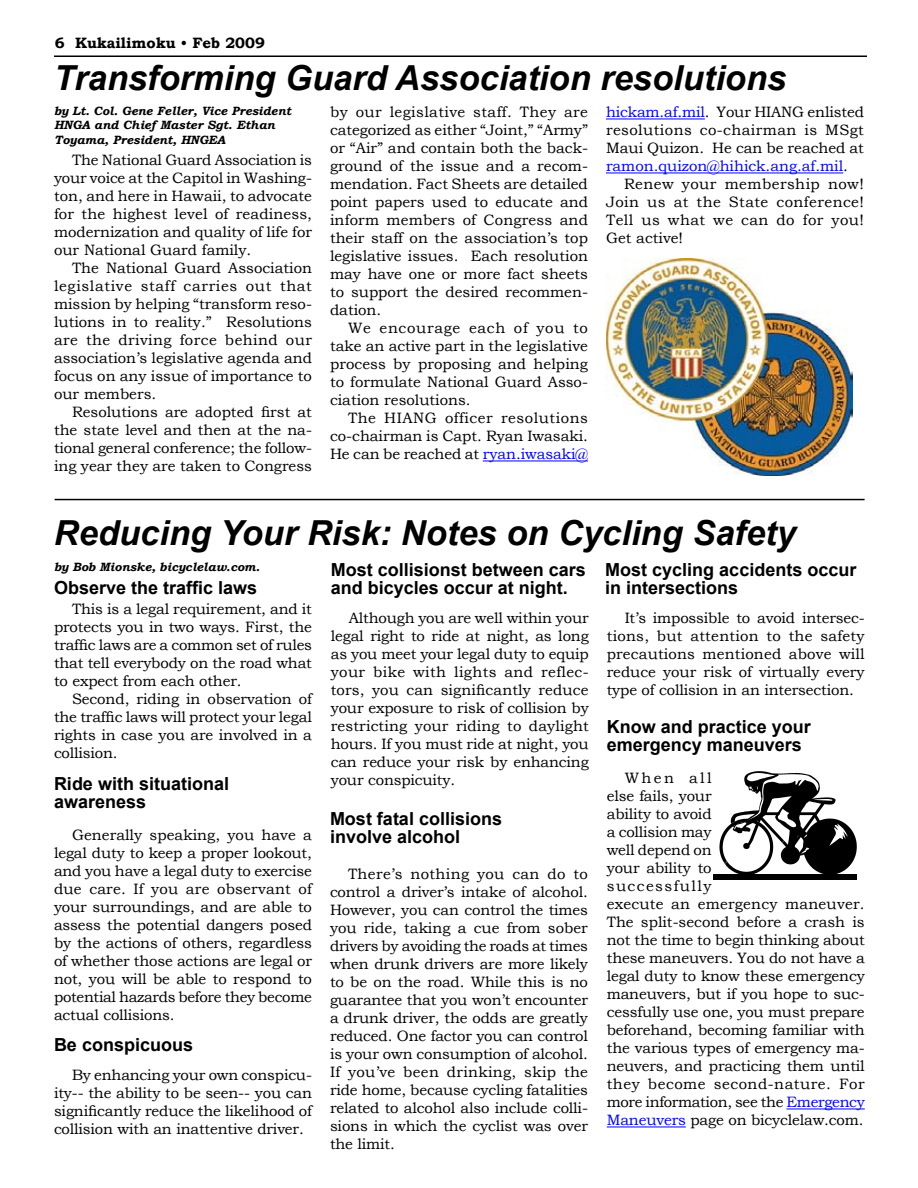
<style>
.page{position:relative;width:918px;height:1188px;background:#fff}
.page>*{position:absolute;margin:0;border:0;box-sizing:border-box;transform-origin:0 0}
.t1{font:italic 700 34.5px "Arial";color:#000}
.t2{font:700 18px/18px "Arial";color:#000}
.t3{font:15px/18px "Bookman Old Style";letter-spacing:-.01em;color:#000;text-align:justify}
.t4{font:700 15px "Bookman Old Style";color:#000}
.t5{font:italic 700 12px/14.4px "Bookman Old Style";color:#000}
.s1{font-weight:400}
.s2{color:#00f}
</style>
<div class="page">
<hr style="left:54px;top:56px;width:813px;height:1px;background:#000">
<hr style="left:483px;top:461px;width:105px;height:1px;background:#00f">
<hr style="left:606px;top:119px;width:99px;height:1px;background:#00f">
<hr style="left:606px;top:173px;width:237px;height:1px;background:#00f">
<img style="left:606px;top:259px;width:247px;height:216px">
<hr style="left:786px;top:1109px;width:79px;height:1px;background:#00f">
<hr style="left:607px;top:1127px;width:79px;height:1px;background:#00f">
<svg style="left:719px;top:771px;width:137px;height:104px"></svg>
<div style="left:714px;top:875px;width:142px;height:5px;background:#000"></div>
<hr style="left:55px;top:499px;width:810px;height:1px;background:#000">
<p class="t4" style="left:75px;top:32px;width:191px">Kukailimoku <span class="s1">•</span> Feb 2009</p>
<h1 class="t1" style="left:54px;top:55px;width:734px">Transforming Guard Association resolutions</h1>
<p class="t5" style="left:54px;top:104px;width:239px">by Lt. Col. Gene Feller, Vice President<br>HNGA and Chief Master Sgt. Ethan<br>Toyama, President, HNGEA</p>
<p class="t3" style="left:330px;top:103px;width:260px">by our legislative staff. They are categorized as either “Joint,” “Army” or “Air” and contain both the back&shy;ground of the issue and a recom&shy;mendation. Fact Sheets are detailed point papers used to educate and inform members of Congress and their staff on the association’s top legislative issues. Each resolution may have one or more fact sheets to support the desired recommen&shy;dation.</p>
<p class="t3" style="left:330px;top:319px;width:260px;text-indent:18px">We encourage each of you to take an active part in the legislative process by proposing and helping to formulate National Guard Asso&shy;ciation resolutions.</p>
<p class="t3" style="left:330px;top:409px;width:260px;text-indent:18px">The HIANG officer resolutions co-chairman is Capt. Ryan Iwasaki.<br>He can be reached at <span class="s2">ryan.iwasaki@</span></p>
<p class="t3" style="left:606px;top:103px;width:260px"><span class="s2">hickam.af.mil</span>. Your HIANG enlisted resolutions co-chairman is MSgt Maui Quizon. He can be reached at <span class="s2">ramon.quizon@hihick.ang.af.mil</span>.</p>
<p class="t3" style="left:606px;top:175px;width:259px;text-indent:18px">Renew your membership now!<br>Join us at the State conference!<br>Tell us what we can do for you!<br>Get active!</p>
<p class="t3" style="left:54px;top:151px;width:260px;text-indent:18px">The National Guard Association is your voice at the Capitol in Washing&shy;ton, and here in Hawaii, to advocate for the highest level of readiness, modernization and quality of life for our National Guard family.</p>
<p class="t3" style="left:54px;top:259px;width:260px;text-indent:18px">The National Guard Association legislative staff carries out that mission by helping “transform reso&shy;lutions in to reality.” Resolutions are the driving force behind our association’s legislative agenda and focus on any issue of importance to our members.</p>
<p class="t3" style="left:54px;top:403px;width:260px;text-indent:18px">Resolutions are adopted first at the state level and then at the na&shy;tional general conference; the follow&shy;ing year they are taken to Congress</p>
<h1 class="t1" style="left:54px;top:511px;width:743px">Reducing Your Risk: Notes on Cycling Safety</h1>
<p class="t5" style="left:54px;top:560px;width:207px">by Bob Mionske, bicyclelaw.com.</p>
<p class="t2" style="left:605px;top:561px;width:253px">Most cycling accidents occur in intersections</p>
<p class="t2" style="left:331px;top:561px;width:257px">Most collisionst between cars and bicycles occur at night.</p>
<p class="t2" style="left:54px;top:579px;width:205px">Observe the traffic laws</p>
<p class="t3" style="left:54px;top:600px;width:260px;text-indent:18px">This is a legal requirement, and it protects you in two ways. First, the traffic laws are a common set of rules that tell everybody on the road what to expect from each other.</p>
<p class="t3" style="left:54px;top:690px;width:260px;text-indent:18px">Second, riding in observation of the traffic laws will protect your legal rights in case you are involved in a collision.</p>
<p class="t2" style="left:54px;top:776px;width:177px">Ride with situational awareness</p>
<p class="t3" style="left:54px;top:826px;width:260px;text-indent:18px">Generally speaking, you have a legal duty to keep a proper lookout, and you have a legal duty to exercise due care. If you are observant of your surroundings, and are able to assess the potential dangers posed by the actions of others, regardless of whether those actions are legal or not, you will be able to respond to potential hazards before they become actual collisions.</p>
<p class="t2" style="left:54px;top:1036px;width:141px">Be conspicuous</p>
<p class="t3" style="left:54px;top:1066px;width:260px;text-indent:18px">By enhancing your own conspicu&shy;ity-- the ability to be seen-- you can significantly reduce the likelihood of collision with an inattentive driver.</p>
<p class="t3" style="left:331px;top:609px;width:260px;text-indent:18px">Although you are well within your legal right to ride at night, as long as you meet your legal duty to equip your bike with lights and reflec&shy;tors, you can significantly reduce your exposure to risk of collision by restricting your riding to daylight hours. If you must ride at night, you can reduce your risk by enhancing your conspicuity.</p>
<p class="t3" style="left:607px;top:609px;width:260px;text-indent:18px">It’s impossible to avoid intersec&shy;tions, but attention to the safety precautions mentioned above will reduce your risk of virtually every type of collision in an intersection.</p>
<p class="t2" style="left:607px;top:718px;width:206px">Know and practice your emergency maneuvers</p>
<p class="t3" style="left:607px;top:769px;width:260px;text-align:left;text-indent:18px">When all<br>else fails, your<br>ability to avoid<br>a collision may<br>well depend on<br>your ability to<br>successfully<br>execute an emergency maneuver.<br>The split-second before a crash is not the time to begin thinking about these maneuvers. You do not have a legal duty to know these emergency maneuvers, but if you hope to suc&shy;cessfully use one, you must prepare beforehand, becoming familiar with the various types of emergency ma&shy;neuvers, and practicing them until they become second-nature. For more information, see the <span class="s2">Emergency<br>Maneuvers</span> page on bicyclelaw.com.</p>
<p class="t2" style="left:330px;top:810px;width:174px">Most fatal collisions involve alcohol</p>
<p class="t3" style="left:330px;top:865px;width:260px;text-indent:18px">There’s nothing you can do to control a driver’s intake of alcohol.<br>However, you can control the times you ride, taking a cue from sober drivers by avoiding the roads at times when drunk drivers are more likely to be on the road. While this is no guarantee that you won’t encounter a drunk driver, the odds are greatly reduced. One factor you can control is your own consumption of alcohol.<br>If you’ve been drinking, skip the ride home, because cycling fatalities related to alcohol also include colli&shy;sions in which the cyclist was over the limit.</p>
</div>
